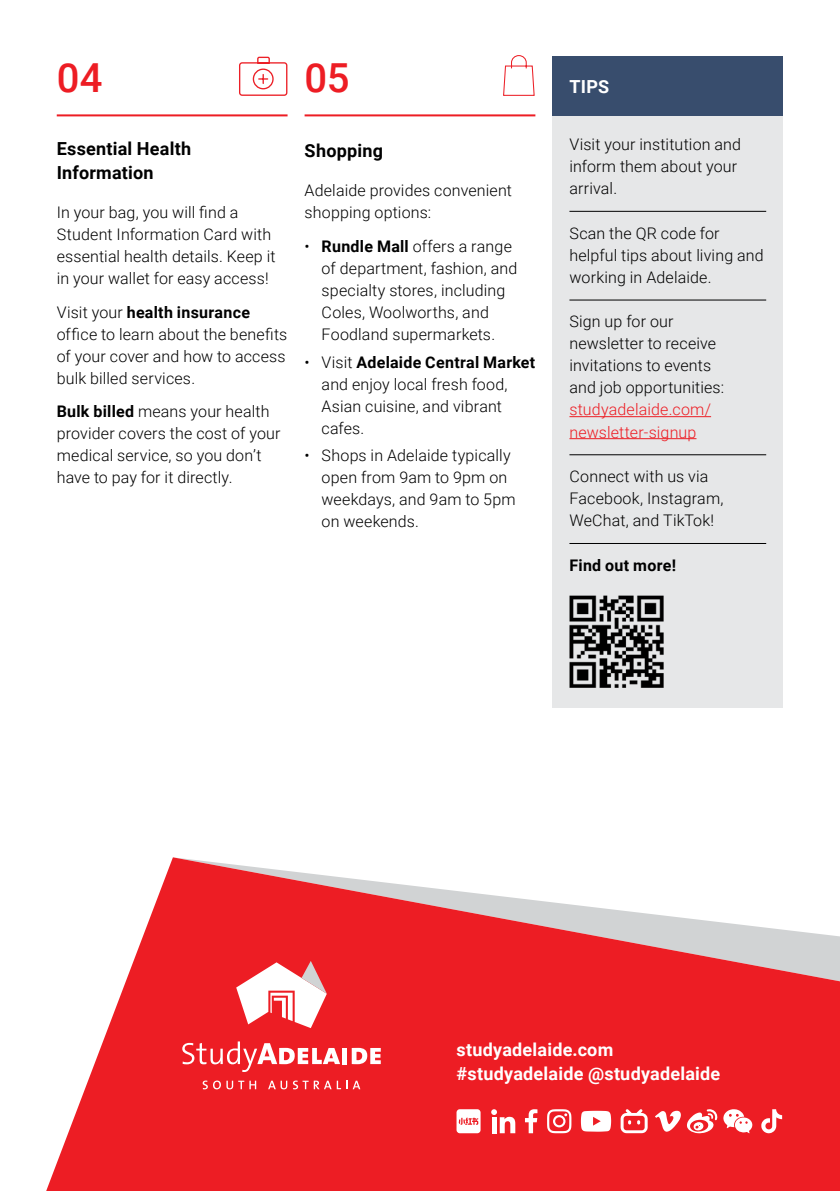
<style>
.page{position:relative;width:840px;height:1191px;background:#fff}
.page>*{position:absolute;margin:0;border:0;box-sizing:border-box;transform-origin:0 0}
.t1{font:500 40px "Roboto";color:#ed1d24}
.t2{font:700 18px/24px "Roboto";letter-spacing:.015em;color:#fff}
.t3{font:700 18px/24px "Roboto";letter-spacing:.01em;color:#000}
.t4{font:300 16px/22px "Roboto";letter-spacing:.01em;color:#000}
.t5{font:300 16px/22px "Roboto";letter-spacing:.01em;color:#ed1d24}
.t6{font:700 16px "Roboto";letter-spacing:.015em;color:#000}
.s1{font-weight:700}
</style>
<div class="page">
<div style="left:552px;top:116px;width:230px;height:591px;background:#e6e7e8"></div>
<hr style="left:569px;top:211px;width:196px;height:1px;background:#000">
<hr style="left:569px;top:300px;width:196px;height:1px;background:#000">
<hr style="left:569px;top:416px;width:141px;height:1px;background:#ed1d24">
<hr style="left:569px;top:454px;width:196px;height:1px;background:#000">
<hr style="left:569px;top:438px;width:127px;height:1px;background:#ed1d24">
<hr style="left:569px;top:543px;width:196px;height:1px;background:#000">
<hr style="left:57px;top:114px;width:230px;height:2px;background:#ed1d24">
<hr style="left:304px;top:114px;width:231px;height:2px;background:#ed1d24">
<div style="left:552px;top:57px;width:230px;height:59px;background:#384d6d"></div>
<svg style="left:46px;top:857px;width:793px;height:334px;fill:#ed1d24"></svg>
<svg style="left:351px;top:1047px;width:29px;height:17px"></svg>
<div style="left:342px;top:1048px;width:5px;height:16px;background:#fff"></div>
<svg style="left:182px;top:1041px;width:158px;height:31px"></svg>
<svg style="left:268px;top:1080px;width:19px;height:9px"></svg>
<svg style="left:293px;top:1080px;width:67px;height:9px"></svg>
<svg style="left:202px;top:1080px;width:54px;height:9px"></svg>
<svg style="left:236px;top:961px;width:90px;height:67px"></svg>
<svg style="left:723px;top:1109px;width:28px;height:24px"></svg>
<svg style="left:686px;top:1109px;width:31px;height:24px"></svg>
<svg style="left:580px;top:1110px;width:30px;height:21px"></svg>
<svg style="left:546px;top:1109px;width:25px;height:24px"></svg>
<svg style="left:524px;top:1109px;width:13px;height:24px"></svg>
<svg style="left:760px;top:1109px;width:21px;height:24px"></svg>
<svg style="left:491px;top:1109px;width:24px;height:24px"></svg>
<svg style="left:620px;top:1109px;width:27px;height:25px"></svg>
<svg style="left:654px;top:1110px;width:26px;height:21px"></svg>
<svg style="left:456px;top:1109px;width:24px;height:24px"></svg>
<svg style="left:503px;top:55px;width:31px;height:41px"></svg>
<svg style="left:239px;top:57px;width:49px;height:39px"></svg>
<img style="left:569px;top:596px;width:93px;height:92px">
<h1 class="t1" style="left:57px;top:49px;width:47px">04</h1>
<h1 class="t1" style="left:304px;top:49px;width:47px">05</h1>
<p class="t3" style="left:57px;top:136px;width:136px">Essential Health<br>Information</p>
<p class="t4" style="left:57px;top:201px;width:220px">In your bag, you will find a<br>Student Information Card with essential health details. Keep it in your wallet for easy access!</p>
<p class="t4" style="left:57px;top:300px;width:232px">Visit your <span class="s1">health insurance </span>office to learn about the benefits of your cover and how to access bulk billed services.</p>
<p class="t4" style="left:57px;top:400px;width:225px"><span class="s1">Bulk billed</span> means your health provider covers the cost of your medical service, so you don’t have to pay for it directly.</p>
<p class="t3" style="left:304px;top:138px;width:80px">Shopping</p>
<p class="t4" style="left:304px;top:179px;width:209px">Adelaide provides convenient shopping options:</p>
<p class="t4" style="left:321px;top:234px;width:197px;text-indent:-17px">• <span class="s1">Rundle Mall</span> offers a range of department, fashion, and specialty stores, including<br>Coles, Woolworths, and<br>Foodland supermarkets.</p>
<p class="t4" style="left:321px;top:350px;width:215px;text-indent:-17px">• Visit <span class="s1">Adelaide Central Market </span>and enjoy local fresh food,<br>Asian cuisine, and vibrant cafes.</p>
<p class="t4" style="left:321px;top:444px;width:195px;text-indent:-17px">• Shops in Adelaide typically open from 9am to 9pm on weekdays, and 9am to 5pm on weekends.</p>
<p class="t2" style="left:569px;top:74px;width:41px">TIPS</p>
<p class="t4" style="left:569px;top:133px;width:173px">Visit your institution and inform them about your arrival.</p>
<p class="t4" style="left:569px;top:221px;width:196px">Scan the QR code for helpful tips about living and working in Adelaide.</p>
<p class="t4" style="left:569px;top:310px;width:156px">Sign up for our newsletter to receive invitations to events and job opportunities:</p>
<p class="t5" style="left:569px;top:398px;width:143px">studyadelaide.com/ newsletter-signup</p>
<p class="t4" style="left:569px;top:465px;width:156px">Connect with us via<br>Facebook, Instagram,<br>WeChat, and TikTok!</p>
<p class="t6" style="left:569px;top:554px;width:108px">Find out more!</p>
<p class="t2" style="left:456px;top:1037px;width:265px">studyadelaide.com #studyadelaide @studyadelaide</p>
</div>
